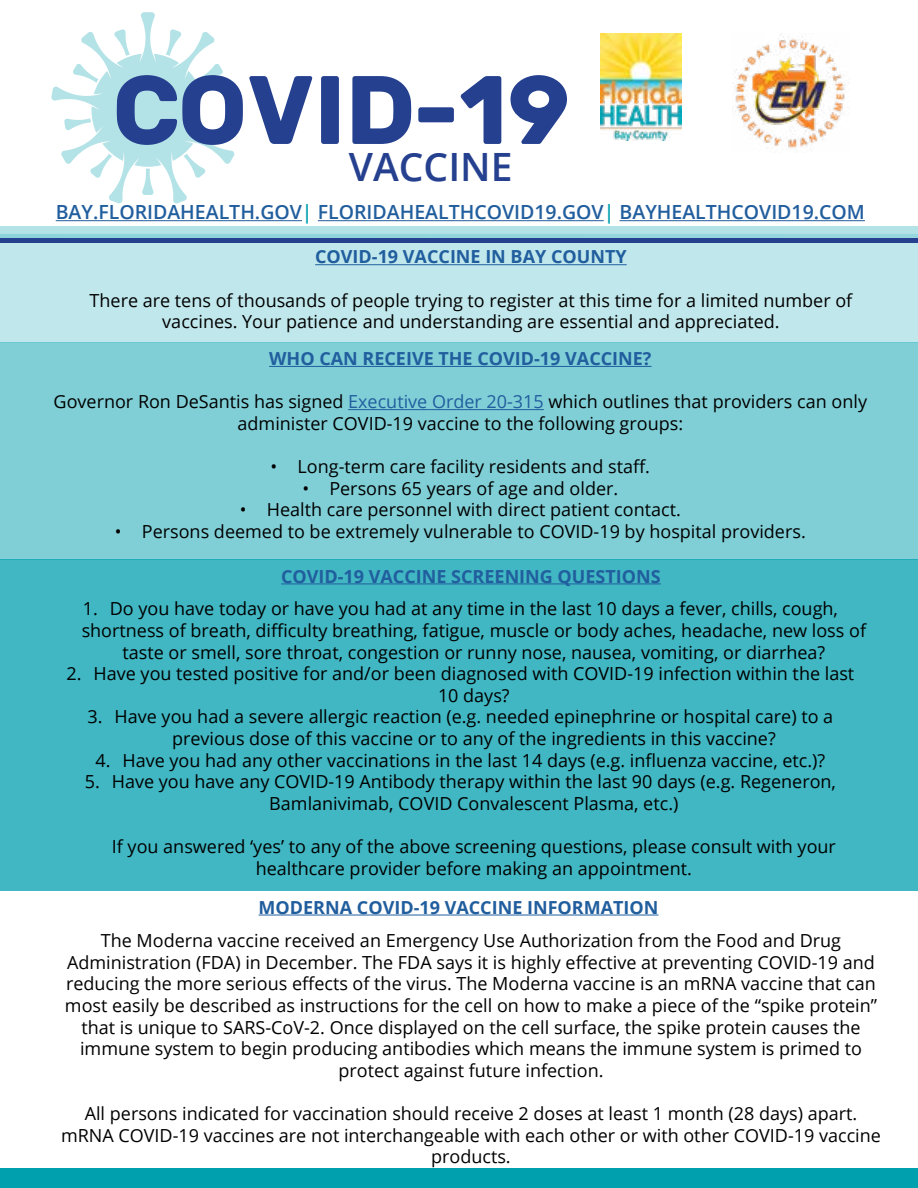
<style>
.page{position:relative;width:918px;height:1188px;background:#fff}
.page>*{position:absolute;margin:0;border:0;box-sizing:border-box;transform-origin:0 0}
.t1{font:600 39px "Open Sans";color:#25408f}
.t2{font:600 19.5px "Open Sans";color:#215e9e}
.t3{font:18px/21.6px "Open Sans";color:#000;text-align:center}
.t4{font:700 18px "Open Sans";color:#215e9e}
.s1{color:#00a0af}
.s2{color:#215e9e}
</style>
<div class="page">
<div style="left:0;top:560px;width:918px;height:331px;background:#40b7c3"></div>
<div style="left:0;top:243px;width:918px;height:100px;background:#c0e7eb"></div>
<div style="left:0;top:343px;width:918px;height:217px;background:#80cfd7"></div>
<svg style="left:0;top:226px;width:918px;height:12px;background:#a7dde3"></svg>
<div style="left:0;top:238px;width:918px;height:5px;background:#25408f"></div>
<svg style="left:51px;top:12px;width:516px;height:191px"></svg>
<hr style="left:56px;top:220px;width:246px;height:1px;background:#215e9e">
<hr style="left:318px;top:220px;width:286px;height:1px;background:#215e9e">
<hr style="left:620px;top:220px;width:245px;height:1px;background:#215e9e">
<img style="left:733px;top:33px;width:114px;height:116px">
<img style="left:600px;top:33px;width:81px;height:108px">
<hr style="left:315px;top:264px;width:312px;height:1px;background:#215e9e">
<hr style="left:281px;top:583px;width:380px;height:1px;background:#215e9e">
<hr style="left:269px;top:366px;width:383px;height:1px;background:#215e9e">
<hr style="left:348px;top:409px;width:196px;height:1px;background:#215e9e">
<div style="left:0;top:1169px;width:918px;height:19px;background:#00a0af"></div>
<hr style="left:259px;top:915px;width:400px;height:1px;background:#215e9e">
<h1 class="t1" style="left:349px;top:140px;width:165px">VACCINE</h1>
<p class="t2" style="left:56px;top:199px;width:811px">BAY.FLORIDAHEALTH.GOV<span class="s1">|</span> FLORIDAHEALTHCOVID19.GOV<span class="s1">|</span> BAYHEALTHCOVID19.COM</p>
<p class="t4" style="left:315px;top:244px;width:313px">COVID-19 VACCINE IN BAY COUNTY</p>
<p class="t3" style="left:90px;top:289px;width:764px">There are tens of thousands of people trying to register at this time for a limited number of vaccines. Your patience and understanding are essential and appreciated.</p>
<p class="t4" style="left:269px;top:346px;width:384px">WHO CAN RECEIVE THE COVID-19 VACCINE?</p>
<p class="t3" style="left:54px;top:390px;width:815px">Governor Ron DeSantis has signed <span class="s2">Executive Order 20-315</span> which outlines that providers can only administer COVID-19 vaccine to the following groups:</p>
<p class="t3" style="left:271px;top:455px;width:381px">• Long-term care facility residents and staff.</p>
<p class="t3" style="left:302px;top:477px;width:317px">• Persons 65 years of age and older.</p>
<p class="t3" style="left:240px;top:498px;width:443px">• Health care personnel with direct patient contact.</p>
<p class="t3" style="left:115px;top:520px;width:692px">• Persons deemed to be extremely vulnerable to COVID-19 by hospital providers.</p>
<p class="t4" style="left:281px;top:563px;width:381px">COVID-19 VACCINE SCREENING QUESTIONS</p>
<p class="t3" style="left:83px;top:598px;width:757px">1. Do you have today or have you had at any time in the last 10 days a fever, chills, cough,</p>
<p class="t3" style="left:82px;top:619px;width:786px">shortness of breath, difficulty breathing, fatigue, muscle or body aches, headache, new loss of</p>
<p class="t3" style="left:123px;top:641px;width:704px">taste or smell, sore throat, congestion or runny nose, nausea, vomiting, or diarrhea?</p>
<p class="t3" style="left:438px;top:662px;width:418px;text-align:left;text-indent:-372px">2. Have you tested positive for and/or been diagnosed with COVID-19 infection within the last<br>10 days?</p>
<p class="t3" style="left:172px;top:706px;width:663px;text-align:left;text-indent:-84px">3. Have you had a severe allergic reaction (e.g. needed epinephrine or hospital care) to a previous dose of this vaccine or to any of the ingredients in this vaccine?</p>
<p class="t3" style="left:95px;top:749px;width:731px">4. Have you had any other vaccinations in the last 14 days (e.g. influenza vaccine, etc.)?</p>
<p class="t3" style="left:269px;top:770px;width:568px;text-align:left;text-indent:-184px">5. Have you have any COVID-19 Antibody therapy within the last 90 days (e.g. Regeneron,<br>Bamlanivimab, COVID Convalescent Plasma, etc.)</p>
<p class="t3" style="left:112px;top:835px;width:726px">If you answered ‘yes’ to any of the above screening questions, please consult with your healthcare provider before making an appointment.</p>
<p class="t4" style="left:259px;top:894px;width:401px">MODERNA COVID-19 VACCINE INFORMATION</p>
<p class="t3" style="left:65px;top:929px;width:814px">The Moderna vaccine received an Emergency Use Authorization from the Food and Drug Administration (FDA) in December. The FDA says it is highly effective at preventing COVID-19 and reducing the more serious effects of the virus. The Moderna vaccine is an mRNA vaccine that can most easily be described as instructions for the cell on how to make a piece of the “spike protein” that is unique to SARS-CoV-2. Once displayed on the cell surface, the spike protein causes the immune system to begin producing antibodies which means the immune system is primed to protect against future infection.</p>
<p class="t3" style="left:61px;top:1102px;width:822px">All persons indicated for vaccination should receive 2 doses at least 1 month (28 days) apart. mRNA COVID-19 vaccines are not interchangeable with each other or with other COVID-19 vaccine products.</p>
</div>
